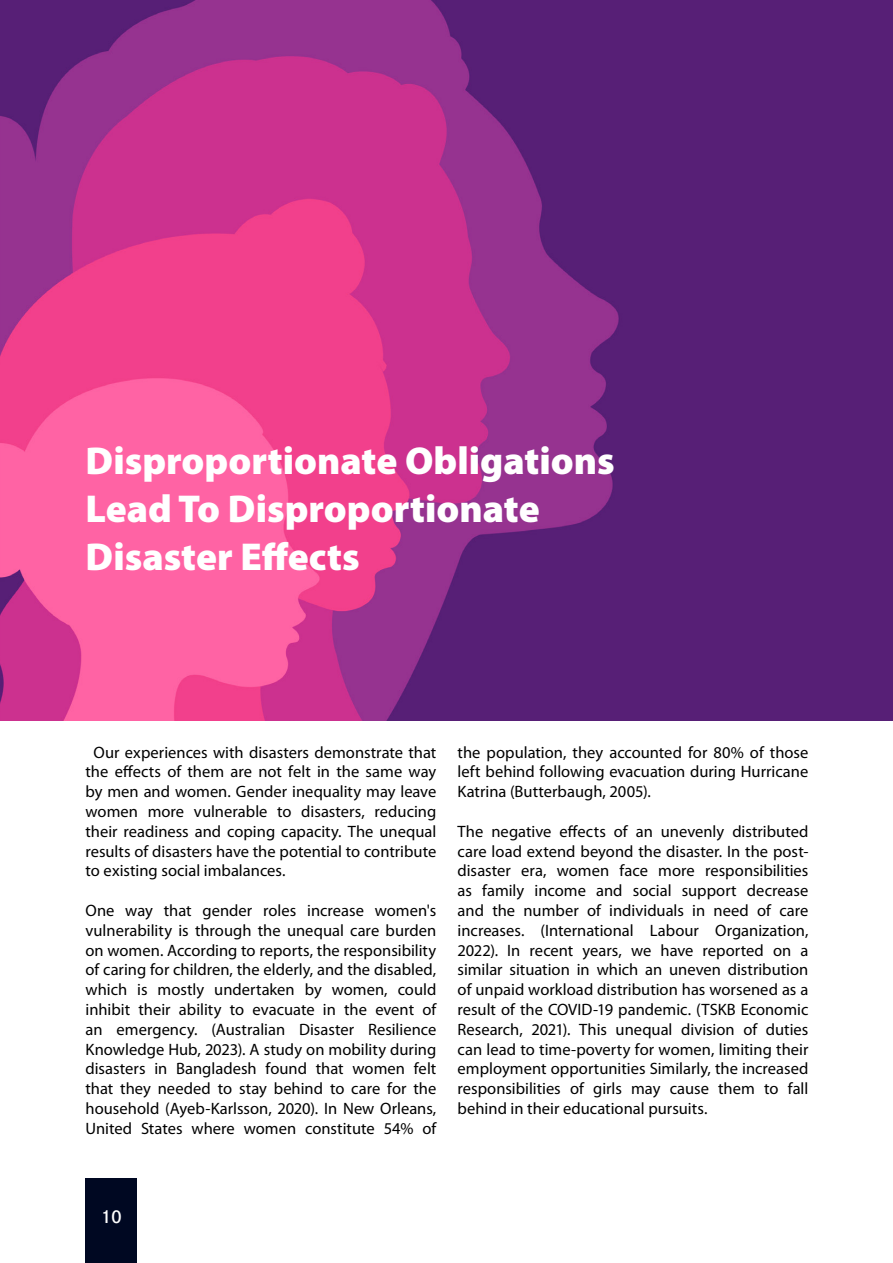
<style>
.page{position:relative;width:893px;height:1263px;background:#fff}
.page>*{position:absolute;margin:0;border:0;box-sizing:border-box;transform-origin:0 0}
.t1{font:900 39px/48px "Myriad Pro";color:#fff}
.t2{font:600 19.5px "Corporate S Pro";color:#fff}
.t3{font:16.5px/19.8px "Myriad Pro";color:#000;text-align:justify}
.s1{color:#fff}
</style>
<div class="page">
<div style="left:85px;top:1178px;width:52px;height:85px;background:#000822"></div>
<img style="left:0;top:0;width:893px;height:721px">
<h1 class="t1" style="left:86px;top:438px;width:531px">Disproportionate Obligations<br>Lead To Disproportionate<br>Disaster Effects</h1>
<p class="t3" style="left:86px;top:742px;width:352px"><span class="s1">a</span>Our experiences with disasters demonstrate that the effects of them are not felt in the same way by men and women. Gender inequality may leave women more vulnerable to disasters, reducing their readiness and coping capacity. The unequal results of disasters have the potential to contribute to existing social imbalances.</p>
<p class="t3" style="left:86px;top:901px;width:352px">One way that gender roles increase women's vulnerability is through the unequal care burden on women. According to reports, the responsibility of caring for children, the elderly, and the disabled, which is mostly undertaken by women, could inhibit their ability to evacuate in the event of an emergency. (Australian Disaster Resilience Knowledge Hub, 2023). A study on mobility during disasters in Bangladesh found that women felt that they needed to stay behind to care for the household (Ayeb-Karlsson, 2020). In New Orleans, United States where women constitute 54% of</p>
<p class="t3" style="left:458px;top:742px;width:352px">the population, they accounted for 80% of those left behind following evacuation during Hurricane Katrina (Butterbaugh, 2005).</p>
<p class="t3" style="left:458px;top:822px;width:352px">The negative effects of an unevenly distributed care load extend beyond the disaster. In the post&shy;disaster era, women face more responsibilities as family income and social support decrease and the number of individuals in need of care increases. (International Labour Organization, 2022). In recent years, we have reported on a similar situation in which an uneven distribution of unpaid workload distribution has worsened as a result of the COVID-19 pandemic. (TSKB Economic Research, 2021). This unequal division of duties can lead to time-poverty for women, limiting their employment opportunities Similarly, the increased responsibilities of girls may cause them to fall behind in their educational pursuits.</p>
<p class="t2" style="left:100px;top:1202px;width:23px">10</p>
</div>
